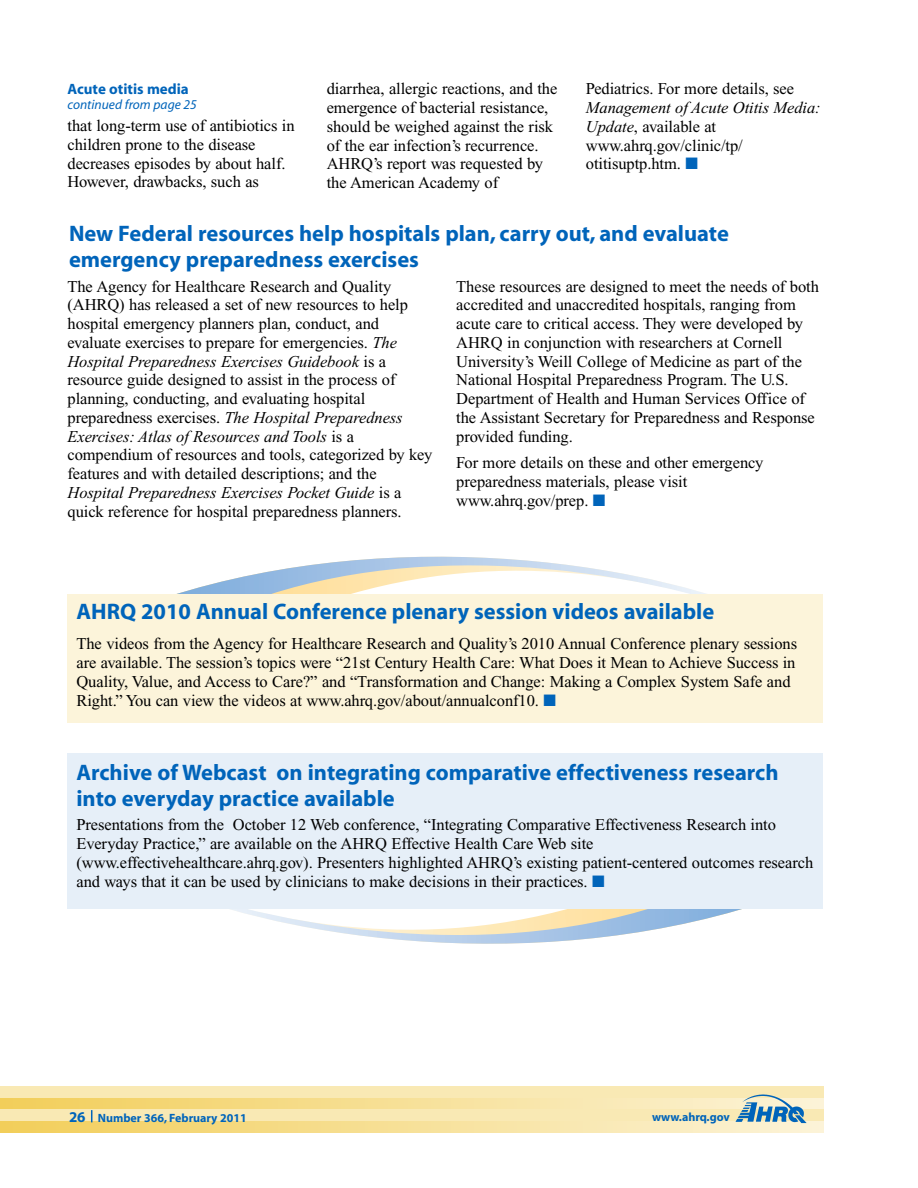
<style>
.page{position:relative;width:918px;height:1188px;background:#fff}
.page>*{position:absolute;margin:0;border:0;box-sizing:border-box;transform-origin:0 0}
.t1{font:700 22.5px/25.5px "Myriad";color:#0064ba}
.t2{font:16.5px/18.8px "Times New Roman";letter-spacing:-.005em;color:#000}
.t3{font:700 15px "Myriad";color:#0064ba}
.t4{font:italic 13.5px "Myriad";color:#0064ba}
.t5{font:700 12px "Myriad";color:#0064ba}
.s1{font-style:italic}
.s2{color:#0064ba}
.s3{font-size:15px}
</style>
<div class="page">
<svg style="left:231px;top:909px;width:511px;height:35px"></svg>
<svg style="left:167px;top:556px;width:557px;height:39px"></svg>
<div style="left:0;top:1087px;width:823px;height:45px;background:#f9e9b4"></div>
<svg style="left:0;top:1099px;width:823px;height:10px"></svg>
<svg style="left:0;top:1122px;width:823px;height:10px"></svg>
<svg style="left:91px;top:1110px;width:1px;height:12px"></svg>
<img style="left:733px;top:1094px;width:75px;height:30px">
<div style="left:68px;top:595px;width:756px;height:128px;background:#fcf4da"></div>
<div style="left:68px;top:754px;width:756px;height:155px;background:#e6eff8"></div>
<p class="t3" style="left:68px;top:83px;width:123px">Acute otitis media</p>
<p class="t4" style="left:68px;top:99px;width:131px">continued from page 25</p>
<p class="t2" style="left:68px;top:118px;width:229px">that long-term use of antibiotics in children prone to the disease decreases episodes by about half.<br>However, drawbacks, such as</p>
<p class="t2" style="left:327px;top:81px;width:232px">diarrhea, allergic reactions, and the emergence of bacterial resistance, should be weighed against the risk of the ear infection’s recurrence.<br>AHRQ’s report was requested by the American Academy of</p>
<p class="t2" style="left:586px;top:81px;width:210px">Pediatrics. For more details, see</p>
<p class="t2" style="left:586px;top:100px;width:236px"><span class="s1">Management of Acute Otitis Media:<br>Update</span>, available at www.ahrq.gov/clinic/tp/ otitisuptp.htm. <span class="s2">■</span></p>
<h1 class="t1" style="left:69px;top:223px;width:661px">New Federal resources help hospitals plan, carry out, and evaluate emergency preparedness exercises</h1>
<p class="t2" style="left:68px;top:278px;width:366px">The Agency for Healthcare Research and Quality (AHRQ) has released a set of new resources to help hospital emergency planners plan, conduct, and evaluate exercises to prepare for emergencies. <span class="s1">The Hospital Preparedness Exercises Guidebook</span> is a resource guide designed to assist in the process of planning, conducting, and evaluating hospital preparedness exercises. <span class="s1">The Hospital Preparedness Exercises: Atlas of Resources and Tools</span> is a compendium of resources and tools, categorized by key features and with detailed descriptions; and the <span class="s1">Hospital Preparedness Exercises Pocket Guide</span> is a quick reference for hospital preparedness planners.</p>
<p class="t2" style="left:456px;top:278px;width:364px">These resources are designed to meet the needs of both accredited and unaccredited hospitals, ranging from acute care to critical access. They were developed by AHRQ in conjunction with researchers at Cornell University’s Weill College of Medicine as part of the National Hospital Preparedness Program. The U.S.<br>Department of Health and Human Services Office of the Assistant Secretary for Preparedness and Response provided funding.</p>
<p class="t2" style="left:456px;top:455px;width:309px">For more details on these and other emergency preparedness materials, please visit www.ahrq.gov/prep. <span class="s2">■</span></p>
<h1 class="t1" style="left:76px;top:601px;width:639px">AHRQ 2010 Annual Conference plenary session videos available</h1>
<p class="t2" style="left:76px;top:636px;width:722px">The videos from the Agency for Healthcare Research and Quality’s 2010 Annual Conference plenary sessions are available. The session’s topics were “21st Century Health Care: What Does it Mean to Achieve Success in Quality, Value, and Access to Care?” and “Transformation and Change: Making a Complex System Safe and Right.” You can view the videos at www.ahrq.gov/about/annualconf10. <span class="s2">■</span></p>
<h1 class="t1" style="left:76px;top:762px;width:704px">Archive of Webcast on integrating comparative effectiveness research into everyday practice available</h1>
<p class="t2" style="left:76px;top:817px;width:738px">Presentations from the October 12 Web conference, “Integrating Comparative Effectiveness Research into Everyday Practice,” are available on the AHRQ Effective Health Care Web site (www.effectivehealthcare.ahrq.gov). Presenters highlighted AHRQ’s existing patient-centered outcomes research and ways that it can be used by clinicians to make decisions in their practices. <span class="s2">■</span></p>
<p class="t5" style="left:69px;top:1114px;width:179px"><span class="s3">26</span> Number 366, February 2011</p>
<p class="t5" style="left:652px;top:1113px;width:79px">www.ahrq.gov</p>
</div>
